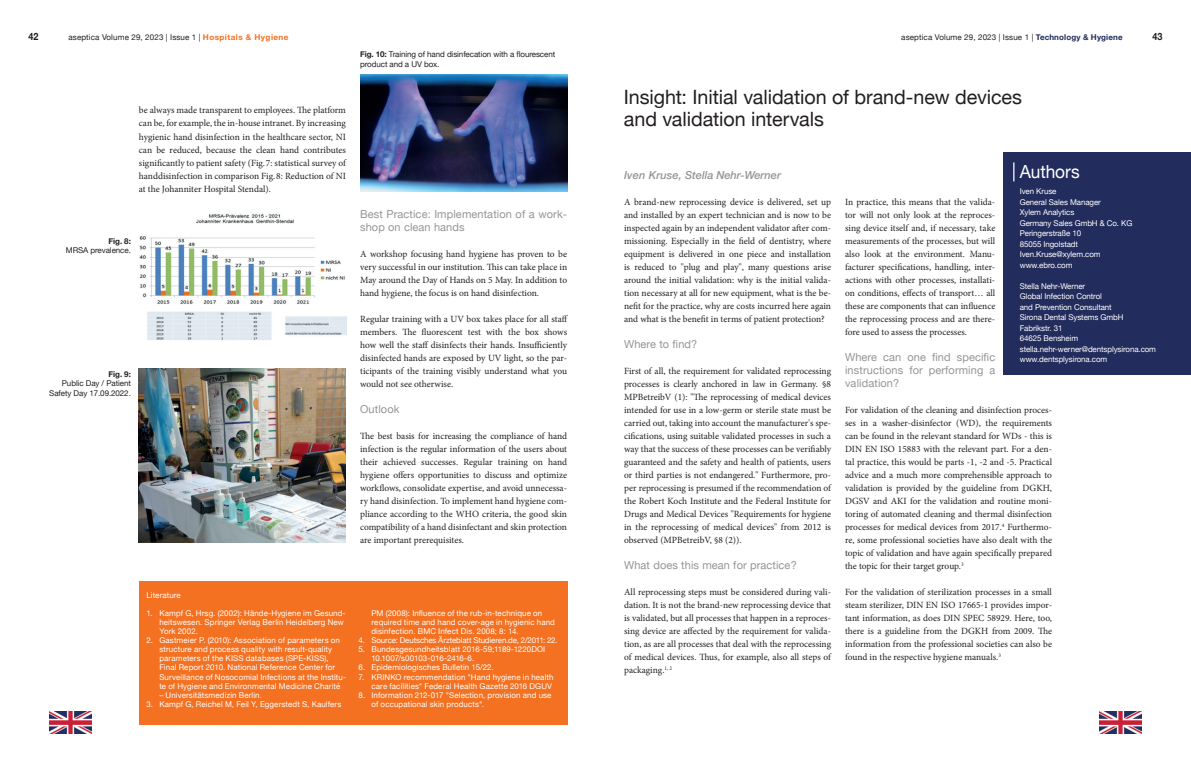
<style>
.page{position:relative;width:1191px;height:766px;background:#fff}
.page>*{position:absolute;margin:0;border:0;box-sizing:border-box;transform-origin:0 0}
.Headline{font:19.7px/22.7px "Helvetica Neue";letter-spacing:-.005em;color:#231f20}
.t1{font:18px "Helvetica Neue";letter-spacing:-.005em;color:#fff;scale:.96 1}
.Zwischenhead_1{font:11px/13px "Helvetica Neue";letter-spacing:.01em;color:#939598}
.Fließtext{font:italic 500 11px "Helvetica Neue";color:#939598}
.t2{font:700 10px "Helvetica Neue";color:#231f20;scale:.9 1}
.Fließtext-2{font:9.5px/13px "Minion Pro";color:#231f20;text-align:justify}
.Literaturverzeichnis{font:8px/9px "Helvetica Neue";letter-spacing:.015em;color:#fff}
.Kasten_Fließtext_wei{font:8px/10.5px "Helvetica Neue";letter-spacing:-.01em;color:#fff}
.BU{font:8px/9.6px "Helvetica Neue";letter-spacing:-.01em;color:#231f20;text-align:right}
.BU-2{font:8px "Helvetica Neue";letter-spacing:.015em;color:#231f20}
.Literaturverzeichnis-2{font:8px "Helvetica Neue";letter-spacing:-.015em;color:#fff}
.s1{font-weight:700;color:#f37121}
.s2{font-weight:700;color:#222c5d}
.s3{font-weight:700}
</style>
<div class="page">
<img style="left:1099px;top:711px;width:42px;height:21px">
<img style="left:49px;top:711px;width:43px;height:21px">
<div style="left:139px;top:580px;width:428px;height:144px;background:#f37121"></div>
<div style="left:1003px;top:152px;width:188px;height:222px;background:#222c5d"></div>
<svg style="left:1013px;top:162px;width:1px;height:19px"></svg>
<img style="left:139px;top:368px;width:207px;height:174px">
<img style="left:360px;top:75px;width:207px;height:116px">
<img style="left:139px;top:214px;width:207px;height:126px">
<p class="t2" style="left:28px;top:29px;width:13px">42</p>
<p class="BU-2" style="left:68px;top:32px;width:222px">aseptica Volume 29, 2023 | Issue 1 | <span class="s1">Hospitals &amp; Hygiene</span></p>
<p class="BU-2" style="left:901px;top:31px;width:223px">aseptica Volume 29, 2023 | Issue 1 | <span class="s2">Technology &amp; Hygiene</span></p>
<p class="t2" style="left:1152px;top:29px;width:13px">43</p>
<p class="BU" style="left:360px;top:50px;width:197px;text-align:left"><span class="s3">Fig. 10:</span> Training of hand disinfecation with a flourescent product and a UV box.</p>
<p class="Fließtext-2" style="left:139px;top:104px;width:208px">be always made transparent to employees. The platform can be, for example, the in-house intranet. By increasing hygienic hand disinfection in the healthcare sector, NI can be reduced, because the clean hand contributes significantly to patient safety (Fig.7: statistical survey of handdisinfection in comparison Fig.8: Reduction of NI at the Johanniter Hospital Stendal).</p>
<p class="BU" style="left:66px;top:236px;width:67px"><span class="s3">Fig. 8:<br></span>MRSA prevalence.</p>
<p class="BU" style="left:49px;top:369px;width:83px"><span class="s3">Fig. 9:<br></span>Public Day / Patient<br>Safety Day 17.09.2022.</p>
<p class="Zwischenhead_1" style="left:360px;top:208px;width:208px">Best Practice: Implementation of a work&shy;shop on clean hands</p>
<p class="Fließtext-2" style="left:360px;top:247px;width:208px">A workshop focusing hand hygiene has proven to be very successful in our institution. This can take place in May around the Day of Hands on 5 May. In addition to hand hygiene, the focus is on hand disinfection.</p>
<p class="Fließtext-2" style="left:360px;top:312px;width:209px">Regular training with a UV box takes place for all staff members. The fluorescent test with the box shows how well the staff disinfects their hands. Insufficiently disinfected hands are exposed by UV light, so the par&shy;ticipants of the training visibly understand what you would not see otherwise.</p>
<p class="Zwischenhead_1" style="left:360px;top:403px;width:41px">Outlook</p>
<p class="Fließtext-2" style="left:360px;top:429px;width:208px">The best basis for increasing the compliance of hand infection is the regular information of the users about their achieved successes. Regular training on hand hygiene offers opportunities to discuss and optimize workflows, consolidate expertise, and avoid unnecessa&shy;ry hand disinfection. To implement hand hygiene com&shy;pliance according to the WHO criteria, the good skin compatibility of a hand disinfectant and skin protection are important prerequisites.</p>
<p class="Literaturverzeichnis" style="left:146px;top:591px;width:36px">Literature</p>
<p class="Literaturverzeichnis" style="left:159px;top:609px;width:188px;text-indent:-13px">1. Kampf G, Hrsg. (2002): Hände-Hygiene im Gesund&shy;heitswesen. Springer Verlag Berlin Heidelberg New<br>York 2002.</p>
<p class="Literaturverzeichnis" style="left:159px;top:636px;width:188px;text-indent:-13px">2. Gastmeier P. (2010): Association of parameters on structure and process quality with result-quality parameters of the KISS databases (SPE-KISS), Final Report 2010. National Reference Center for Surveillance of Nosocomial Infections at the Institu&shy;te of Hygiene and Environmental Medicine Charité</p>
<p class="Literaturverzeichnis" style="left:159px;top:690px;width:104px">– Universitätsmedizin Berlin.</p>
<p class="Literaturverzeichnis" style="left:146px;top:699px;width:196px">3. Kampf G, Reichel M, Feil Y, Eggerstedt S, Kaulfers</p>
<p class="Literaturverzeichnis" style="left:371px;top:609px;width:185px">PM (2008): Influence of the rub-in-technique on required time and hand cover-age in hygienic hand disinfection. BMC Infect Dis. 2008; 8: 14.</p>
<p class="Literaturverzeichnis-2" style="left:358px;top:634px;width:200px">4. Source: Deutsches Ärzteblatt Studieren.de, 2/2011: 22.</p>
<p class="Literaturverzeichnis" style="left:371px;top:645px;width:175px;text-indent:-13px">5. Bundesgesundheitsblatt 2016-59;1189-1220DOI<br>10.1007/s00103-016-2416-6.</p>
<p class="Literaturverzeichnis" style="left:358px;top:663px;width:137px">6. Epidemiologisches Bulletin 15/22.</p>
<p class="Literaturverzeichnis" style="left:358px;top:672px;width:196px;text-align:right">7. KRINKO recommendation "Hand hygiene in health care facilities" Federal Health Gazette 2016 DGUV</p>
<p class="Literaturverzeichnis" style="left:371px;top:690px;width:181px;text-indent:-13px">8. Information 212-017 "Selection, provision and use of occupational skin products".</p>
<p class="Headline" style="left:624px;top:86px;width:400px">Insight: Initial validation of brand-new devices and validation intervals</p>
<p class="Fließtext" style="left:624px;top:165px;width:158px">Iven Kruse, Stella Nehr-Werner</p>
<p class="Fließtext-2" style="left:624px;top:195px;width:208px">A brand-new reprocessing device is delivered, set up and installed by an expert technician and is now to be inspected again by an independent validator after com&shy;missioning. Especially in the field of dentistry, where equipment is delivered in one piece and installation is reduced to "plug and play", many questions arise around the initial validation: why is the initial valida&shy;tion necessary at all for new equipment, what is the be&shy;nefit for the practice, why are costs incurred here again and what is the benefit in terms of patient protection?</p>
<p class="Zwischenhead_1" style="left:624px;top:338px;width:75px">Where to find?</p>
<p class="Fließtext-2" style="left:624px;top:364px;width:208px">First of all, the requirement for validated reprocessing processes is clearly anchored in law in Germany. §8<br>MPBetreibV (1): "The reprocessing of medical devices intended for use in a low-germ or sterile state must be carried out, taking into account the manufacturer's spe&shy;cifications, using suitable validated processes in such a way that the success of these processes can be verifiably guaranteed and the safety and health of patients, users or third parties is not endangered." Furthermore, pro&shy;per reprocessing is presumed if the recommendation of the Robert Koch Institute and the Federal Institute for Drugs and Medical Devices "Requirements for hygiene in the reprocessing of medical devices" from 2012 is observed (MPBetreibV, §8 (2)).</p>
<p class="Zwischenhead_1" style="left:624px;top:559px;width:174px">What does this mean for practice?</p>
<p class="Fließtext-2" style="left:624px;top:585px;width:208px">All reprocessing steps must be considered during vali&shy;dation. It is not the brand-new reprocessing device that is validated, but all processes that happen in a reproces&shy;sing device are affected by the requirement for valida&shy;tion, as are all processes that deal with the reprocessing of medical devices. Thus, for example, also all steps of packaging.<sup>1,</sup> <sup>2</sup></p>
<p class="t1" style="left:1019px;top:158px;width:64px">Authors</p>
<p class="Kasten_Fließtext_wei" style="left:1019px;top:187px;width:38px">Iven Kruse</p>
<p class="Kasten_Fließtext_wei" style="left:1019px;top:197px;width:82px">General Sales Manager</p>
<p class="Kasten_Fließtext_wei" style="left:1019px;top:208px;width:114px">Xylem Analytics<br>Germany Sales GmbH &amp; Co. KG</p>
<p class="Kasten_Fließtext_wei" style="left:1019px;top:229px;width:63px">Peringerstraße 10</p>
<p class="Kasten_Fließtext_wei" style="left:1019px;top:239px;width:60px">85055 Ingolstadt</p>
<p class="Kasten_Fließtext_wei" style="left:1019px;top:250px;width:82px">Iven.Kruse@xylem.com</p>
<p class="Kasten_Fließtext_wei" style="left:1019px;top:260px;width:54px">www.ebro.com</p>
<p class="Kasten_Fließtext_wei" style="left:1019px;top:281px;width:67px">Stella Nehr-Werner</p>
<p class="Kasten_Fließtext_wei" style="left:1019px;top:292px;width:93px">Global Infection Control and Prevention Consultant</p>
<p class="Kasten_Fließtext_wei" style="left:1019px;top:313px;width:105px">Sirona Dental Systems GmbH</p>
<p class="Kasten_Fließtext_wei" style="left:1019px;top:323px;width:44px">Fabrikstr. 31</p>
<p class="Kasten_Fließtext_wei" style="left:1019px;top:334px;width:60px">64625 Bensheim</p>
<p class="Kasten_Fließtext_wei" style="left:1019px;top:344px;width:138px">stella.nehr-werner@dentsplysirona.com</p>
<p class="Kasten_Fließtext_wei" style="left:1019px;top:355px;width:89px">www.dentsplysirona.com</p>
<p class="Fließtext-2" style="left:845px;top:195px;width:152px">In practice, this means that the valida&shy;tor will not only look at the reproces&shy;sing device itself and, if necessary, take measurements of the processes, but will also look at the environment. Manu&shy;facturer specifications, handling, inter&shy;actions with other processes, installati&shy;on conditions, effects of transport… all these are components that can influence the reprocessing process and are there&shy;fore used to assess the processes.</p>
<p class="Zwischenhead_1" style="left:845px;top:351px;width:152px;text-align:justify">Where can one find specific instructions for performing a validation?</p>
<p class="Fließtext-2" style="left:845px;top:403px;width:208px">For validation of the cleaning and disinfection proces&shy;ses in a washer-disinfector (WD), the requirements can be found in the relevant standard for WDs - this is DIN EN ISO 15883 with the relevant part. For a den&shy;tal practice, this would be parts -1, -2 and -5. Practical advice and a much more comprehensible approach to validation is provided by the guideline from DGKH, DGSV and AKI for the validation and routine moni&shy;toring of automated cleaning and thermal disinfection processes for medical devices from 2017.<sup>4</sup> Furthermo&shy;re, some professional societies have also dealt with the topic of validation and have again specifically prepared the topic for their target group.<sup>3</sup></p>
<p class="Fließtext-2" style="left:845px;top:585px;width:208px">For the validation of sterilization processes in a small steam sterilizer, DIN EN ISO 17665-1 provides impor&shy;tant information, as does DIN SPEC 58929. Here, too, there is a guideline from the DGKH from 2009. The information from the professional societies can also be found in the respective hygiene manuals.<sup>3</sup></p>
</div>
